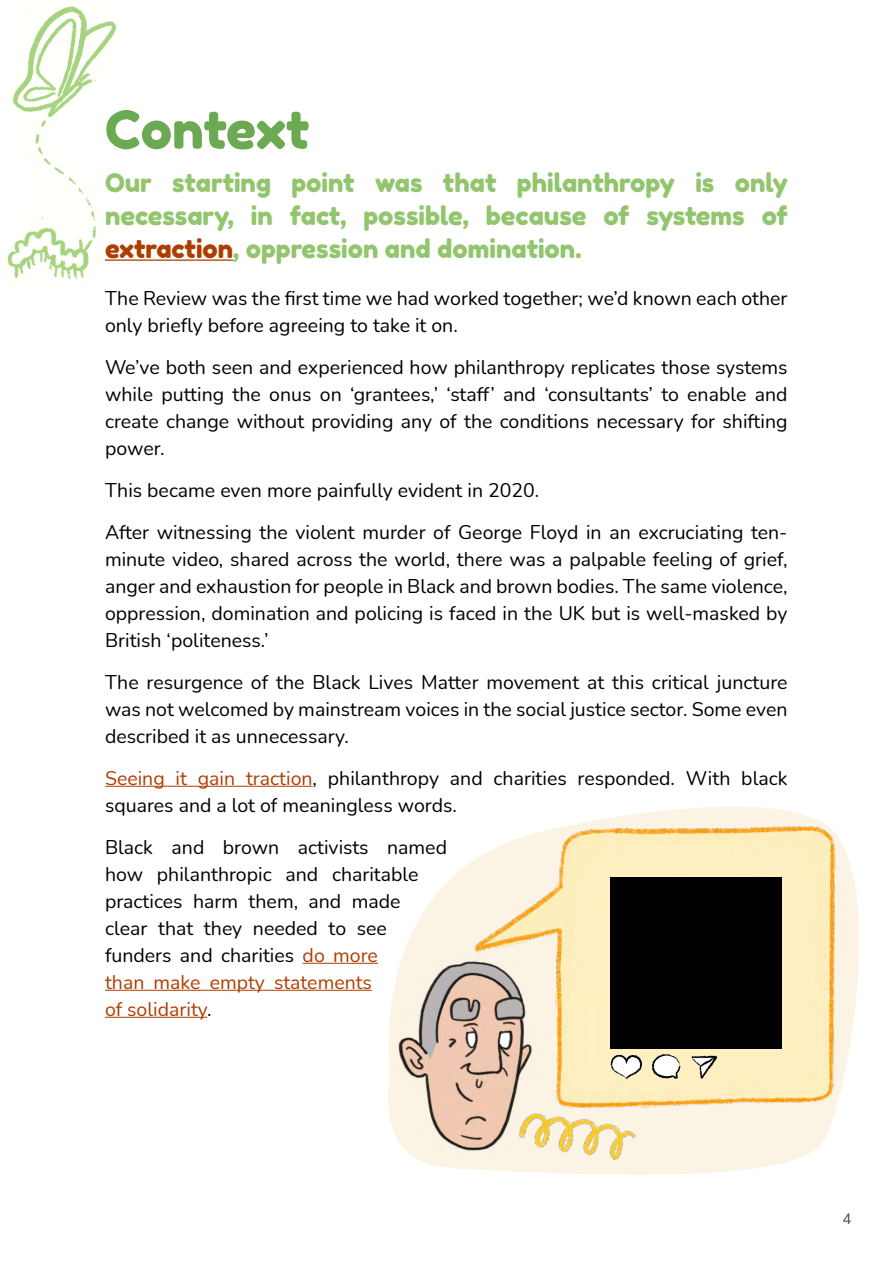
<style>
.page{position:relative;width:893px;height:1263px;background:#fff}
.page>*{position:absolute;margin:0;border:0;box-sizing:border-box;transform-origin:0 0}
.t1{font:52.5px "Fredoka One";color:#6baa52}
.t2{font:25.5px/33px "Fredoka One";color:#92c56e;text-align:justify}
.t3{font:19.5px/27px "Nunito";color:#000}
.t4{font:15px "Nunito";color:#4d4d4d}
.s1{color:#ad3e00}
</style>
<div class="page">
<img style="left:7px;top:6px;width:110px;height:274px">
<hr style="left:105px;top:786px;width:208px;height:1px;background:#ad3e00">
<hr style="left:303px;top:963px;width:75px;height:1px;background:#ad3e00">
<hr style="left:105px;top:990px;width:267px;height:1px;background:#ad3e00">
<hr style="left:105px;top:1017px;width:102px;height:1px;background:#ad3e00">
<hr style="left:105px;top:259px;width:128px;height:2px;background:#ad3e00">
<svg style="left:374px;top:806px;width:485px;height:369px"></svg>
<img style="left:397px;top:952px;width:113px;height:200px">
<img style="left:467px;top:812px;width:380px;height:316px">
<div style="left:610px;top:877px;width:172px;height:171px;background:#000"></div>
<svg style="left:610px;top:1055px;width:32px;height:24px"></svg>
<svg style="left:652px;top:1054px;width:29px;height:25px"></svg>
<svg style="left:691px;top:1055px;width:26px;height:24px"></svg>
<img style="left:510px;top:1101px;width:131px;height:72px">
<h1 class="t1" style="left:105px;top:98px;width:206px">Context</h1>
<h2 class="t2" style="left:105px;top:166px;width:684px">Our starting point was that philanthropy is only necessary, in fact, possible, because of systems of <span class="s1">extraction</span>, oppression and domination.</h2>
<p class="t3" style="left:105px;top:284px;width:684px">The Review was the first time we had worked together; we’d known each other only briefly before agreeing to take it on.</p>
<p class="t3" style="left:105px;top:353px;width:684px;text-align:justify">We’ve both seen and experienced how philanthropy replicates those systems while putting the onus on ‘grantees,’ ‘staff’ and ‘consultants’ to enable and create change without providing any of the conditions necessary for shifting power.</p>
<p class="t3" style="left:105px;top:476px;width:436px">This became even more painfully evident in 2020.</p>
<p class="t3" style="left:105px;top:518px;width:684px;text-align:justify">After witnessing the violent murder of George Floyd in an excruciating ten&shy;minute video, shared across the world, there was a palpable feeling of grief, anger and exhaustion for people in Black and brown bodies. The same violence, oppression, domination and policing is faced in the UK but is well-masked by British ‘politeness.’</p>
<p class="t3" style="left:105px;top:668px;width:684px;text-align:justify">The resurgence of the Black Lives Matter movement at this critical juncture was not welcomed by mainstream voices in the social justice sector. Some even described it as unnecessary.</p>
<p class="t3" style="left:105px;top:764px;width:684px"><span class="s1">Seeing it gain traction</span>, philanthropy and charities responded. With black squares and a lot of meaningless words.</p>
<p class="t3" style="left:105px;top:833px;width:344px">Black and brown activists named how philanthropic and charitable practices harm them, and made clear that they needed to see funders and charities <span class="s1">do more<br>than make empty statements<br>of solidarity</span>.</p>
<p class="t4" style="left:842px;top:1208px;width:10px">4</p>
</div>
